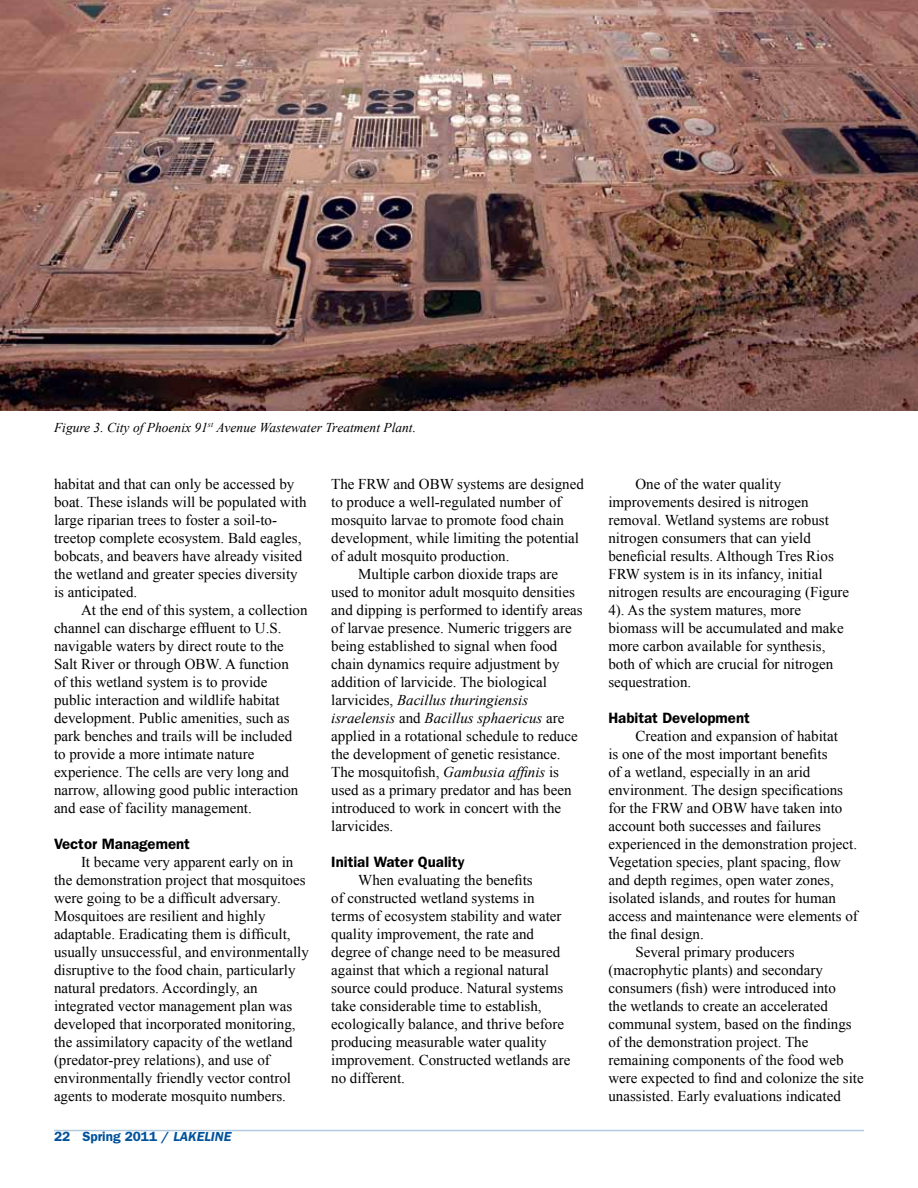
<style>
.page{position:relative;width:918px;height:1188px;background:#fff}
.page>*{position:absolute;margin:0;border:0;box-sizing:border-box;transform-origin:0 0}
.t1{font:15px/18px "Times New Roman";color:#000}
.t2{font:italic 15px "Times New Roman";color:#000}
.t3{font:600 15px "Franklin Gothic";color:#000}
.t4{font:italic 13.5px "Times New Roman";color:#000}
.t5{font:600 13.5px "Franklin Gothic";color:#00529b}
.s1{font-style:italic}
.s2{font-style:normal}
</style>
<div class="page">
<hr style="left:54px;top:1130px;width:810px;height:1px;background:#b3cbe1">
<img style="left:0;top:0;width:918px;height:410px">
<p class="t4" style="left:54px;top:418px;width:364px">Figure 3. City of Phoenix 91<sup>st</sup> Avenue Wastewater Treatment Plant.</p>
<p class="t1" style="left:54px;top:475px;width:254px">habitat and that can only be accessed by boat. These islands will be populated with large riparian trees to foster a soil-to&shy;treetop complete ecosystem. Bald eagles, bobcats, and beavers have already visited the wetland and greater species diversity is anticipated.</p>
<p class="t1" style="left:54px;top:601px;width:255px;text-indent:27px">At the end of this system, a collection channel can discharge effluent to U.S. navigable waters by direct route to the Salt River or through OBW. A function<br>of this wetland system is to provide public interaction and wildlife habitat development. Public amenities, such as park benches and trails will be included to provide a more intimate nature experience. The cells are very long and narrow, allowing good public interaction and ease of facility management.</p>
<p class="t3" style="left:54px;top:835px;width:137px">Vector Management</p>
<p class="t1" style="left:54px;top:853px;width:256px;text-indent:27px">It became very apparent early on in the demonstration project that mosquitoes were going to be a difficult adversary.<br>Mosquitoes are resilient and highly adaptable. Eradicating them is difficult, usually unsuccessful, and environmentally disruptive to the food chain, particularly natural predators. Accordingly, an integrated vector management plan was developed that incorporated monitoring, the assimilatory capacity of the wetland (predator-prey relations), and use of environmentally friendly vector control agents to moderate mosquito numbers.</p>
<p class="t5" style="left:54px;top:1129px;width:179px">22 Spring 2011 / <span class="s1">LAKELINE</span></p>
<p class="t1" style="left:331px;top:475px;width:254px">The FRW and OBW systems are designed</p>
<p class="t1" style="left:331px;top:493px;width:232px">to produce a well-regulated number of</p>
<p class="t1" style="left:331px;top:511px;width:234px">mosquito larvae to promote food chain</p>
<p class="t1" style="left:331px;top:529px;width:249px">development, while limiting the potential</p>
<p class="t1" style="left:331px;top:547px;width:180px">of adult mosquito production.</p>
<p class="t1" style="left:358px;top:565px;width:201px">Multiple carbon dioxide traps are</p>
<p class="t1" style="left:331px;top:583px;width:245px">used to monitor adult mosquito densities</p>
<p class="t1" style="left:331px;top:601px;width:253px">and dipping is performed to identify areas</p>
<p class="t1" style="left:331px;top:619px;width:242px">of larvae presence. Numeric triggers are</p>
<p class="t1" style="left:331px;top:637px;width:228px">being established to signal when food</p>
<p class="t1" style="left:331px;top:655px;width:230px">chain dynamics require adjustment by</p>
<p class="t1" style="left:331px;top:673px;width:217px">addition of larvicide. The biological</p>
<p class="t2" style="left:331px;top:690px;width:199px"><span class="s2">larvicides,</span> Bacillus thuringiensis</p>
<p class="t2" style="left:331px;top:708px;width:235px">israelensis <span class="s2">and</span> Bacillus sphaericus <span class="s2">are</span></p>
<p class="t1" style="left:331px;top:727px;width:248px">applied in a rotational schedule to reduce</p>
<p class="t1" style="left:331px;top:745px;width:231px">the development of genetic resistance.</p>
<p class="t1" style="left:331px;top:763px;width:229px">The mosquitofish, <span class="s1">Gambusia affinis</span> is</p>
<p class="t1" style="left:331px;top:781px;width:242px">used as a primary predator and has been</p>
<p class="t1" style="left:331px;top:799px;width:231px">introduced to work in concert with the</p>
<p class="t1" style="left:331px;top:817px;width:64px">larvicides.</p>
<p class="t3" style="left:331px;top:853px;width:135px">Initial Water Quality</p>
<p class="t1" style="left:331px;top:871px;width:241px;text-indent:27px">When evaluating the benefits<br>of constructed wetland systems in terms of ecosystem stability and water quality improvement, the rate and degree of change need to be measured against that which a regional natural source could produce. Natural systems take considerable time to establish, ecologically balance, and thrive before producing measurable water quality improvement. Constructed wetlands are no different.</p>
<p class="t1" style="left:608px;top:475px;width:242px;text-indent:27px">One of the water quality improvements desired is nitrogen removal. Wetland systems are robust nitrogen consumers that can yield beneficial results. Although Tres Rios FRW system is in its infancy, initial nitrogen results are encouraging (Figure 4). As the system matures, more biomass will be accumulated and make more carbon available for synthesis, both of which are crucial for nitrogen sequestration.</p>
<p class="t3" style="left:608px;top:709px;width:143px">Habitat Development</p>
<p class="t1" style="left:635px;top:727px;width:204px">Creation and expansion of habitat</p>
<p class="t1" style="left:608px;top:745px;width:221px">is one of the most important benefits</p>
<p class="t1" style="left:608px;top:763px;width:204px">of a wetland, especially in an arid</p>
<p class="t1" style="left:608px;top:781px;width:236px">environment. The design specifications</p>
<p class="t1" style="left:608px;top:799px;width:236px">for the FRW and OBW have taken into</p>
<p class="t1" style="left:608px;top:817px;width:214px">account both successes and failures</p>
<p class="t1" style="left:608px;top:835px;width:250px">experienced in the demonstration project.</p>
<p class="t1" style="left:608px;top:853px;width:234px">Vegetation species, plant spacing, flow</p>
<p class="t1" style="left:608px;top:871px;width:227px">and depth regimes, open water zones,</p>
<p class="t1" style="left:608px;top:889px;width:229px">isolated islands, and routes for human</p>
<p class="t1" style="left:608px;top:907px;width:251px">access and maintenance were elements of</p>
<p class="t1" style="left:608px;top:925px;width:97px">the final design.</p>
<p class="t1" style="left:635px;top:943px;width:161px">Several primary producers</p>
<p class="t1" style="left:608px;top:961px;width:216px">(macrophytic plants) and secondary</p>
<p class="t1" style="left:608px;top:979px;width:229px">consumers (fish) were introduced into</p>
<p class="t1" style="left:608px;top:997px;width:221px">the wetlands to create an accelerated</p>
<p class="t1" style="left:608px;top:1015px;width:245px">communal system, based on the findings</p>
<p class="t1" style="left:608px;top:1033px;width:202px">of the demonstration project. The</p>
<p class="t1" style="left:608px;top:1051px;width:237px">remaining components of the food web</p>
<p class="t1" style="left:608px;top:1069px;width:257px">were expected to find and colonize the site</p>
<p class="t1" style="left:608px;top:1087px;width:234px">unassisted. Early evaluations indicated</p>
</div>
